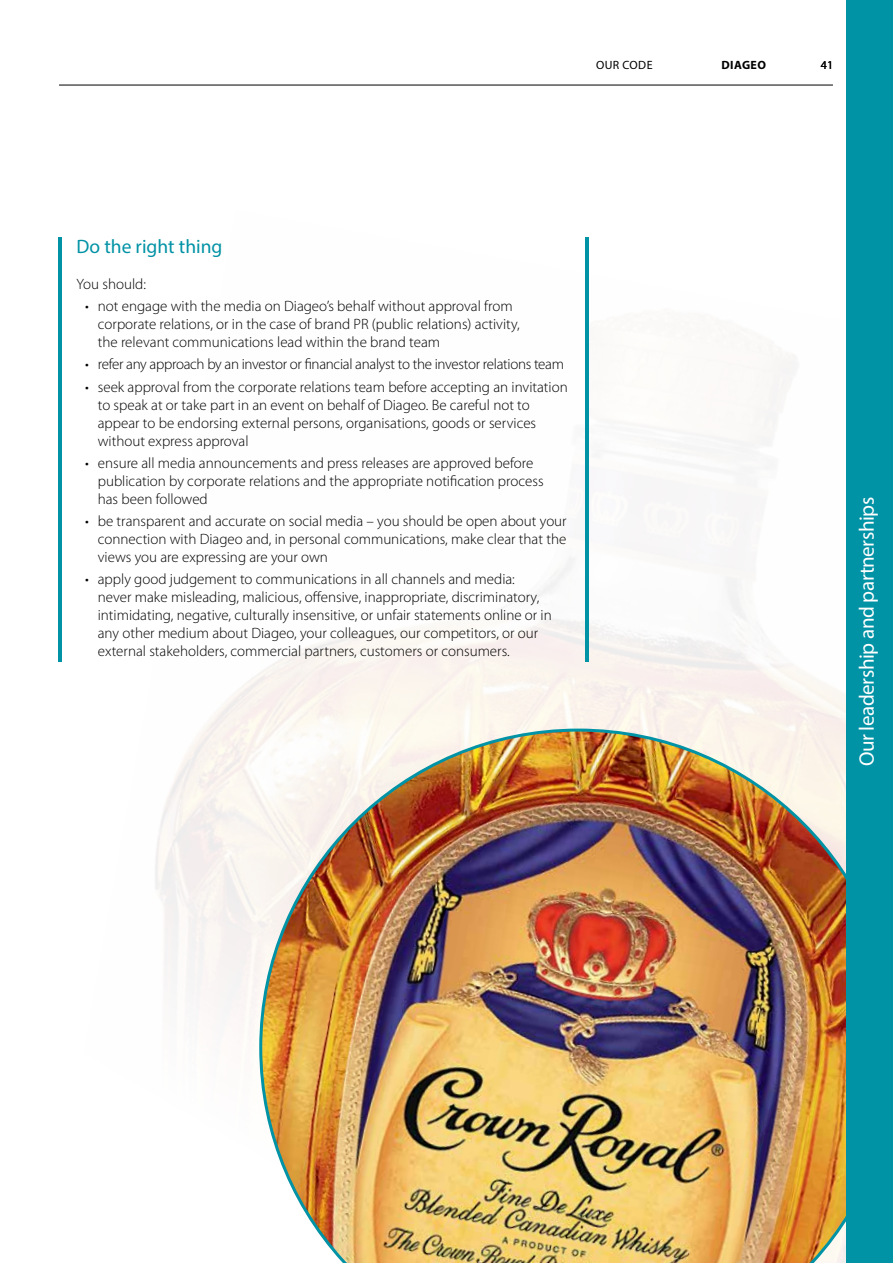
<style>
.page{position:relative;width:893px;height:1263px;background:#fff}
.page>*{position:absolute;margin:0;border:0;box-sizing:border-box;transform-origin:0 0}
.t1{font:21px "Myriad Pro";letter-spacing:-.02em;color:#fff}
.t2{font:19.5px "Myriad Pro";color:#0092a5}
.t3{font:300 15px/18px "Myriad Pro";color:#000}
.t4{font:300 15px "Myriad Pro";letter-spacing:-.02em;color:#000}
.t5{font:12px "Myriad Pro";letter-spacing:.035em;color:#000}
.t6{font:700 12px "Myriad Pro";letter-spacing:.035em;color:#000}
</style>
<div class="page">
<hr style="left:59px;top:85px;width:774px;height:1px;background:#000">
<img style="left:58px;top:237px;width:788px;height:780px">
<img style="left:259px;top:728px;width:587px;height:535px">
<div style="left:846px;top:0;width:47px;height:1263px;background:#0092a5"></div>
<hr style="left:58px;top:237px;width:3px;height:424px;background:#0092a5">
<hr style="left:585px;top:237px;width:4px;height:424px;background:#0092a5">
<p class="t5" style="left:596px;top:57px;width:58px">OUR CODE</p>
<p class="t6" style="left:721px;top:57px;width:46px">DIAGEO</p>
<p class="t5" style="left:821px;top:57px;width:14px">41</p>
<h2 class="t2" style="left:77px;top:234px;width:147px">Do the right thing</h2>
<p class="t3" style="left:77px;top:275px;width:71px">You should:</p>
<p class="t3" style="left:98px;top:297px;width:423px;text-indent:-13px">• not engage with the media on Diageo’s behalf without approval from corporate relations, or in the case of brand PR (public relations) activity, the relevant communications lead within the brand team</p>
<p class="t4" style="left:85px;top:356px;width:480px">• refer any approach by an investor or financial analyst to the investor relations team</p>
<p class="t3" style="left:98px;top:378px;width:471px;text-indent:-13px">• seek approval from the corporate relations team before accepting an invitation to speak at or take part in an event on behalf of Diageo. Be careful not to appear to be endorsing external persons, organisations, goods or services without express approval</p>
<p class="t3" style="left:98px;top:454px;width:447px;text-indent:-13px">• ensure all media announcements and press releases are approved before publication by corporate relations and the appropriate notification process has been followed</p>
<p class="t3" style="left:98px;top:512px;width:470px;text-align:justify;text-indent:-13px">• be transparent and accurate on social media – you should be open about your connection with Diageo and, in personal communications, make clear that the views you are expressing are your own</p>
<p class="t3" style="left:98px;top:571px;width:455px;text-indent:-13px">• apply good judgement to communications in all channels and media: never make misleading, malicious, offensive, inappropriate, discriminatory, intimidating, negative, culturally insensitive, or unfair statements online or in any other medium about Diageo, your colleagues, our competitors, or our external stakeholders, commercial partners, customers or consumers.</p>
<h1 class="t1" style="left:854px;top:766px;width:271px;rotate:-90deg">Our leadership and partnerships</h1>
</div>
